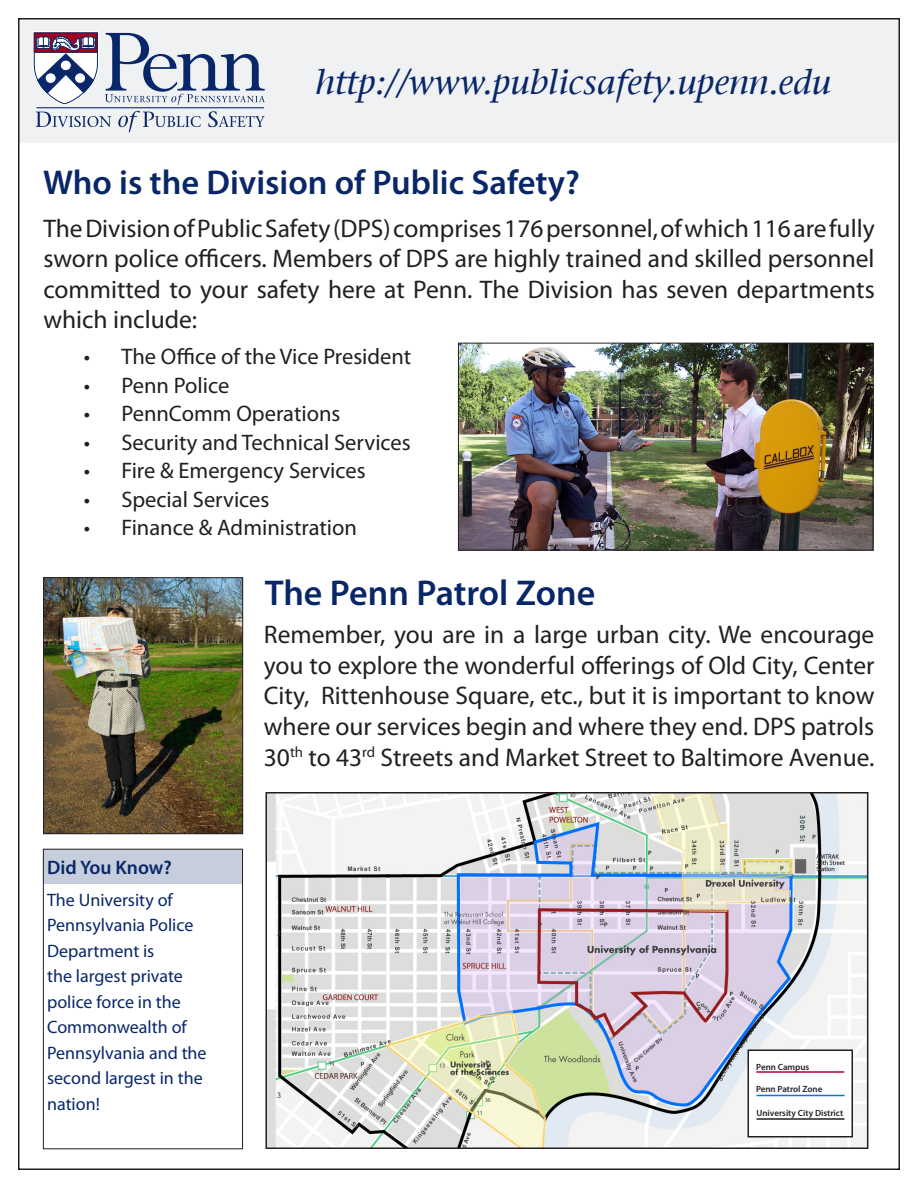
<style>
.page{position:relative;width:918px;height:1188px;background:#fff}
.page>*{position:absolute;margin:0;border:0;box-sizing:border-box;transform-origin:0 0}
.t1{font:600 36px "Myriad Pro";color:#092768}
.t2{font:italic 34.5px "Stone Serif LT";color:#092768}
.t3{font:600 34.5px "Myriad Pro";color:#092768}
.t4{font:25.5px/30.6px "Myriad Pro";color:#231f20;text-align:justify}
.t5{font:22.5px "Myriad Pro";color:#231f20}
.t6{font:600 19.5px "Myriad Pro";color:#092768}
.t7{font:18px/25.5px "Myriad Pro";color:#092768}
.t8{font:600 9px "Myriad Pro";color:#231f20}
</style>
<div class="page">
<div style="left:18px;top:18px;width:880px;height:124px;background:#f0f1f2"></div>
<svg style="left:105px;top:33px;width:160px;height:72px"></svg>
<svg style="left:33px;top:31px;width:66px;height:74px"></svg>
<svg style="left:36px;top:112px;width:75px;height:15px"></svg>
<svg style="left:118px;top:111px;width:83px;height:21px"></svg>
<svg style="left:208px;top:111px;width:57px;height:16px"></svg>
<hr style="left:36px;top:107px;width:228px;height:1px;background:#092768">
<img style="left:268px;top:795px;width:597px;height:351px">
<div style="left:265px;top:792px;width:603px;height:357px;border:2px solid #231f20"></div>
<div style="left:43px;top:849px;width:200px;height:34px;background:#c6cddc"></div>
<div style="left:43px;top:849px;width:200px;height:300px;border:1px solid #231f20"></div>
<img style="left:460px;top:345px;width:411px;height:203px">
<div style="left:458px;top:343px;width:415px;height:207px;border:1px solid #231f20"></div>
<div style="left:748px;top:1050px;width:104px;height:87px;background:#fff"></div>
<div style="left:747px;top:1049px;width:106px;height:88px;border:2px solid #231f20"></div>
<hr style="left:756px;top:1118px;width:89px;height:2px;background:#231f20">
<hr style="left:756px;top:1095px;width:89px;height:1px;background:#0172ff">
<hr style="left:756px;top:1071px;width:88px;height:2px;background:#b30437">
<img style="left:45px;top:580px;width:196px;height:252px">
<div style="left:43px;top:578px;width:200px;height:256px;border:1px solid #231f20"></div>
<h2 class="t2" style="left:315px;top:62px;width:517px">http://www.publicsafety.upenn.edu</h2>
<p class="t3" style="left:43px;top:160px;width:538px">Who is the Division of Public Safety?</p>
<p class="t4" style="left:43px;top:212px;width:833px">The Division of Public Safety (DPS) comprises 176 personnel, of which 116 are fully sworn police officers. Members of DPS are highly trained and skilled personnel committed to your safety here at Penn. The Division has seven departments which include:</p>
<p class="t5" style="left:84px;top:343px;width:329px">• The Office of the Vice President</p>
<p class="t5" style="left:84px;top:372px;width:147px">• Penn Police</p>
<p class="t5" style="left:84px;top:400px;width:258px">• PennComm Operations</p>
<p class="t5" style="left:84px;top:429px;width:328px">• Security and Technical Services</p>
<p class="t5" style="left:84px;top:457px;width:283px">• Fire &amp; Emergency Services</p>
<p class="t5" style="left:84px;top:486px;width:187px">• Special Services</p>
<p class="t5" style="left:84px;top:514px;width:275px">• Finance &amp; Administration</p>
<p class="t6" style="left:47px;top:855px;width:126px">Did You Know?</p>
<p class="t7" style="left:47px;top:887px;width:161px">The University of<br>Pennsylvania Police<br>Department is<br>the largest private police force in the<br>Commonwealth of<br>Pennsylvania and the second largest in the nation!</p>
<p class="t1" style="left:265px;top:570px;width:332px">The Penn Patrol Zone</p>
<p class="t4" style="left:264px;top:619px;width:612px">Remember, you are in a large urban city. We encourage you to explore the wonderful offerings of Old City, Center City, Rittenhouse Square, etc., but it is important to know where our services begin and where they end. DPS patrols 30<sup>th</sup> to 43<sup>rd</sup> Streets and Market Street to Baltimore Avenue.</p>
<p class="t8" style="left:756px;top:1062px;width:55px">Penn Campus</p>
<p class="t8" style="left:756px;top:1084px;width:68px">Penn Patrol Zone</p>
<p class="t8" style="left:756px;top:1107px;width:88px">University City District</p>
</div>
